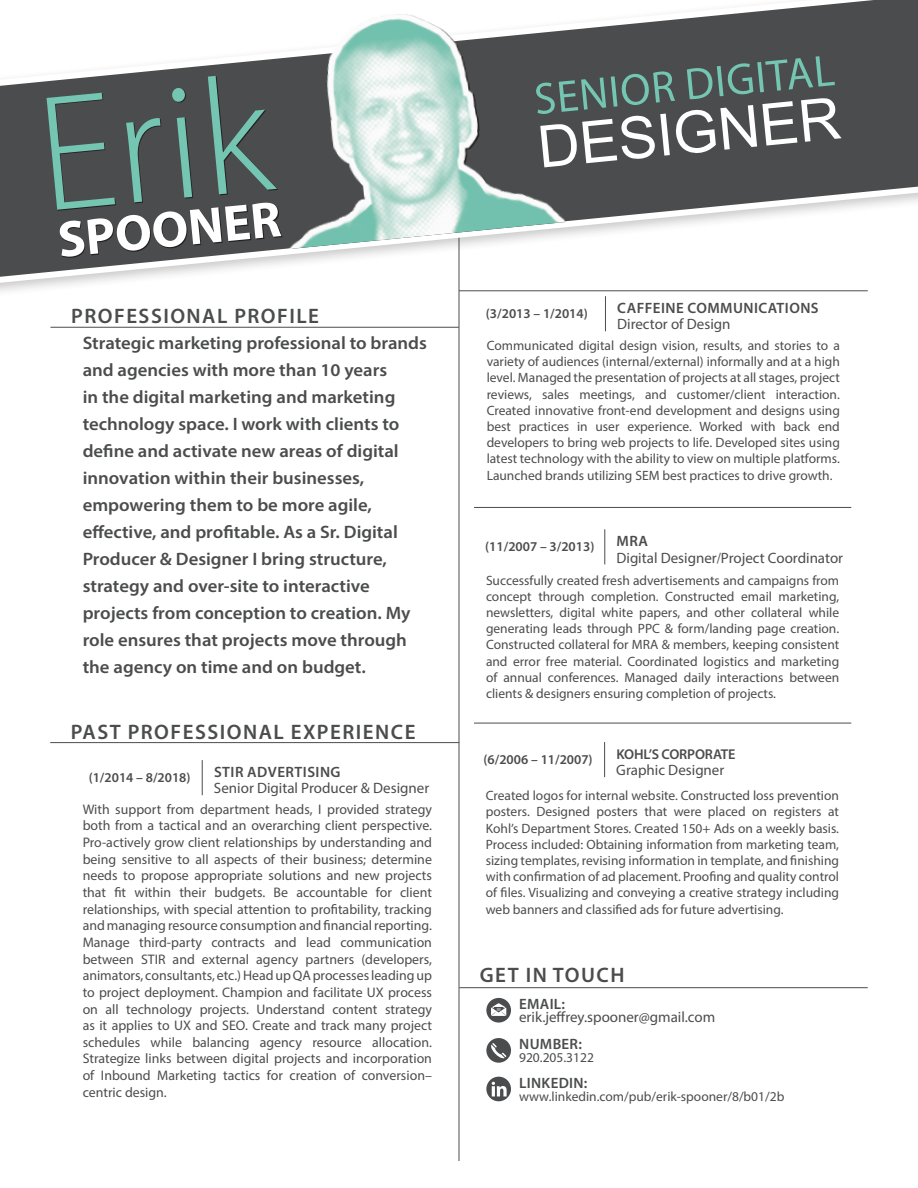
<style>
.page{position:relative;width:918px;height:1188px;background:#fff}
.page>*{position:absolute;margin:0;border:0;box-sizing:border-box;transform-origin:0 0}
.t1{font:600 21px "Myriad Pro";letter-spacing:.07em;color:#4b4c4d}
.t2{font:600 18px/27px "Myriad Pro";color:#4b4c4d;scale:1.04 1}
.t3{font:15px "Myriad Pro";color:#4b4c4d}
.t4{font:600 15px "Myriad Pro";letter-spacing:.03em;color:#4b4c4d}
.t5{font:600 14.25px "Myriad Pro";letter-spacing:-.01em;color:#4b4c4d}
.t6{font:13.8px/16.6px "Myriad Pro";color:#4b4c4d;text-align:justify}
.t7{font:13.5px/16.2px "Myriad Pro";color:#4b4c4d;text-align:justify}
.t8{font:600 13.5px "Myriad Pro";color:#4b4c4d}
.s1{font-stretch:condensed}
</style>
<div class="page">
<hr style="left:459px;top:228px;width:1px;height:933px;background:#4b4c4d">
<div style="left:0;top:0;width:918px;height:316px;background:#fff"></div>
<svg style="left:0;top:0;width:918px;height:305px"></svg>
<img style="left:252px;top:0;width:313px;height:250px">
<svg style="left:47px;top:76px;width:234px;height:181px"></svg>
<hr style="left:459px;top:291px;width:409px;height:1px;background:#4b4c4d">
<hr style="left:605px;top:529px;width:1px;height:35px;background:#4b4c4d">
<hr style="left:474px;top:723px;width:377px;height:1px;background:#4b4c4d">
<hr style="left:604px;top:742px;width:1px;height:35px;background:#4b4c4d">
<hr style="left:605px;top:296px;width:1px;height:35px;background:#4b4c4d">
<hr style="left:474px;top:507px;width:377px;height:1px;background:#4b4c4d">
<hr style="left:50px;top:327px;width:409px;height:1px;background:#4b4c4d">
<div style="left:486px;top:998px;width:25px;height:25px;background:#4b4c4d;border-radius:50%"></div>
<svg style="left:491px;top:1003px;width:15px;height:13px"></svg>
<div style="left:486px;top:1038px;width:25px;height:25px;background:#4b4c4d;border-radius:50%"></div>
<svg style="left:491px;top:1043px;width:15px;height:16px"></svg>
<hr style="left:459px;top:987px;width:409px;height:1px;background:#4b4c4d">
<svg style="left:486px;top:1077px;width:25px;height:24px"></svg>
<svg style="left:492px;top:1082px;width:15px;height:14px"></svg>
<hr style="left:50px;top:742px;width:409px;height:1px;background:#4b4c4d">
<hr style="left:202px;top:760px;width:1px;height:35px;background:#4b4c4d">
<svg style="left:536px;top:56px;width:306px;height:111px"></svg>
<p class="t1" style="left:71px;top:303px;width:249px">PROFESSIONAL PROFILE</p>
<p class="t2" style="left:83px;top:329px;width:333px">Strategic marketing professional to brands and agencies with more than 10 years<br>in the digital marketing and marketing technology space. I work with clients to define and activate new areas of digital innovation within their businesses, empowering them to be more agile, effective, and profitable. As a Sr. Digital Producer &amp; Designer I bring structure, strategy and over-site to interactive projects from conception to creation. My role ensures that projects move through the agency on time and on budget.</p>
<p class="t1" style="left:71px;top:718px;width:346px">PAST PROFESSIONAL EXPERIENCE</p>
<p class="t8" style="left:89px;top:769px;width:103px">(1/2014 – 8/2018)</p>
<p class="t4" style="left:214px;top:762px;width:128px">STIR ADVERTISING</p>
<p class="t3" style="left:214px;top:779px;width:217px">Senior Digital Producer &amp; Designer</p>
<p class="t6" style="left:83px;top:801px;width:351px">With support from department heads, I provided strategy both from a tactical and an overarching client perspective.<br>Pro-actively grow client relationships by understanding and being sensitive to all aspects of their business; determine needs to propose appropriate solutions and new projects that fit within their budgets. Be accountable for client relationships, with special attention to profitability, tracking and managing resource consumption and financial reporting.<br>Manage third-party contracts and lead communication between STIR and external agency partners (developers, animators, consultants, etc.) Head up QA processes leading up to project deployment. Champion and facilitate UX process on all technology projects. Understand content strategy as it applies to UX and SEO. Create and track many project schedules while balancing agency resource allocation.<br>Strategize links between digital projects and incorporation of Inbound Marketing tactics for creation of conversion– centric design.</p>
<p class="t4" style="left:617px;top:298px;width:203px">CAFFEINE COMMUNICATIONS</p>
<p class="t3" style="left:617px;top:315px;width:115px">Director of Design</p>
<p class="t8" style="left:486px;top:305px;width:103px">(3/2013 – 1/2014)</p>
<p class="t7" style="left:487px;top:337px;width:355px">Communicated digital design vision, results, and stories to a variety of audiences (internal/external) informally and at a high level. Managed the presentation of projects at all stages, project reviews, sales meetings, and customer/client interaction.<br>Created innovative front-end development and designs using best practices in user experience. Worked with back end developers to bring web projects to life. Developed sites using latest technology with the ability to view on multiple platforms.<br>Launched brands utilizing SEM best practices to drive growth.</p>
<p class="t4" style="left:617px;top:531px;width:33px">MRA</p>
<p class="t3" style="left:616px;top:548px;width:228px">Digital Designer<span class="s1">/</span>Project Coordinator</p>
<p class="t8" style="left:485px;top:538px;width:111px">(11/2007 – 3/2013)</p>
<p class="t7" style="left:486px;top:572px;width:355px">Successfully created fresh advertisements and campaigns from concept through completion. Constructed email marketing, newsletters, digital white papers, and other collateral while generating leads through PPC &amp; form/landing page creation.<br>Constructed collateral for MRA &amp; members, keeping consistent and error free material. Coordinated logistics and marketing of annual conferences. Managed daily interactions between clients &amp; designers ensuring completion of projects.</p>
<p class="t5" style="left:616px;top:745px;width:121px">KOHL’S CORPORATE</p>
<p class="t3" style="left:616px;top:761px;width:110px">Graphic Designer</p>
<p class="t8" style="left:484px;top:751px;width:111px">(6/2006 – 11/2007)</p>
<p class="t7" style="left:486px;top:787px;width:355px">Created logos for internal website. Constructed loss prevention posters. Designed posters that were placed on registers at Kohl’s Department Stores. Created 150+ Ads on a weekly basis.<br>Process included: Obtaining information from marketing team, sizing templates, revising information in template, and finishing with confirmation of ad placement. Proofing and quality control of files. Visualizing and conveying a creative strategy including web banners and classified ads for future advertising.</p>
<p class="t1" style="left:480px;top:962px;width:146px">GET IN TOUCH</p>
<p class="t4" style="left:519px;top:994px;width:47px">EMAIL:</p>
<p class="t3" style="left:519px;top:1008px;width:198px">erik.jeffrey.spooner@gmail.com</p>
<p class="t4" style="left:519px;top:1034px;width:64px">NUMBER:</p>
<p class="t7" style="left:519px;top:1050px;width:76px">920.205.3122</p>
<p class="t4" style="left:519px;top:1073px;width:70px">LINKEDIN:</p>
<p class="t7" style="left:519px;top:1088px;width:267px">www.linkedin.com/pub/erik-spooner/8/b01/2b</p>
</div>
